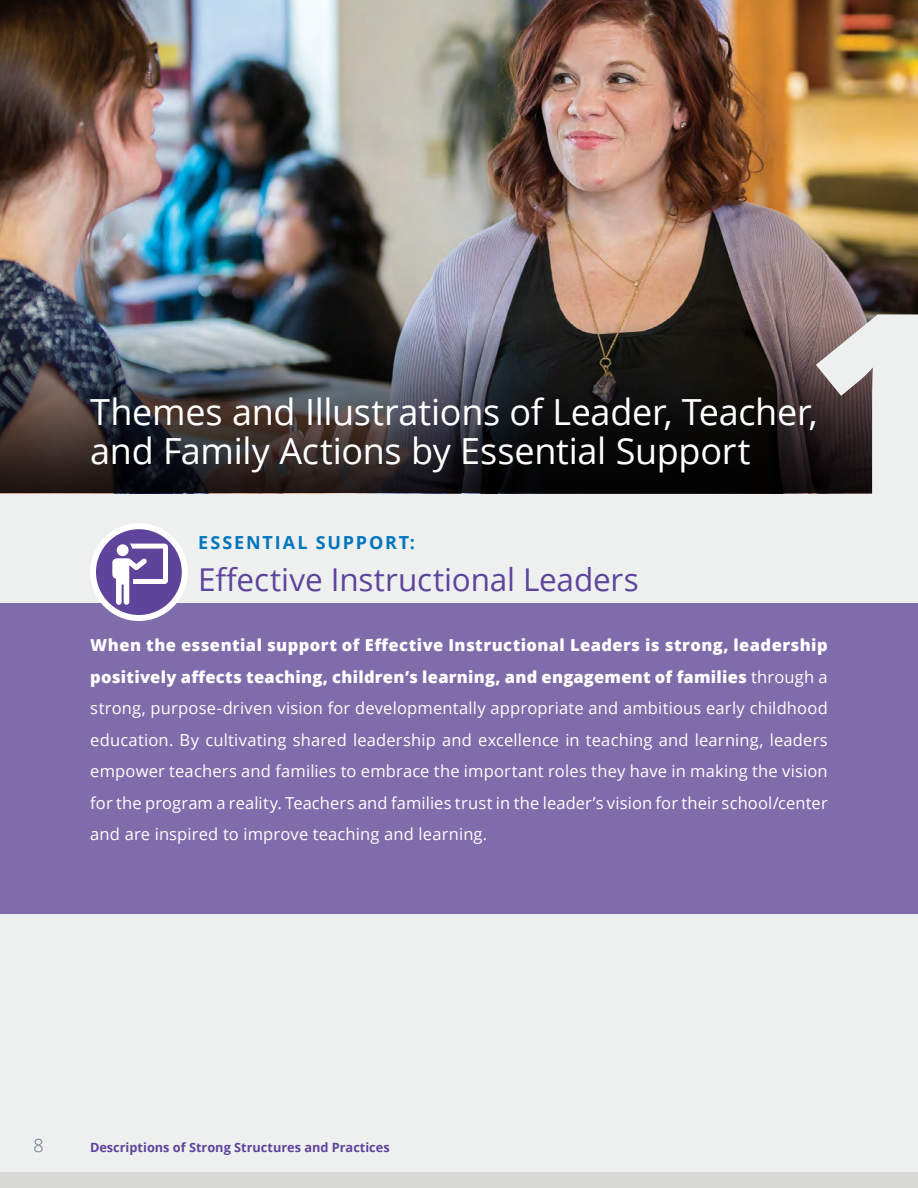
<style>
.page{position:relative;width:918px;height:1188px;background:#fff}
.page>*{position:absolute;margin:0;border:0;box-sizing:border-box;transform-origin:0 0}
.Ounce_Table_text_ind{font:800 252px "Open Sans";color:#eef0ef}
.Side_Bar_Head_Open_S{font:36px/39px "Open Sans";letter-spacing:-.01em;color:#fff}
.Esstential_Support_H{font:31.5px "Open Sans";letter-spacing:-.005em;color:#5e449b}
.Side_Bar_C_Head__Ess{font:700 18px "Open Sans";letter-spacing:.105em;color:#0076be}
.t1{font:300 18px "Open Sans";color:#65717f}
.Essential_Support_Op{font:16.5px/31.5px "Open Sans";letter-spacing:.01em;color:#fff;text-align:justify}
.t2{font:700 12.75px "Open Sans";color:#5e449b}
.s1{font-weight:800}
</style>
<div class="page">
<div style="left:0;top:491px;width:918px;height:686px;background:#eef0ef"></div>
<div style="left:0;top:1173px;width:918px;height:15px;background:#d8d9d7"></div>
<div style="left:0;top:603px;width:918px;height:311px;background:#7f6cab"></div>
<img style="left:0;top:0;width:918px;height:320px">
<img style="left:0;top:320px;width:918px;height:173px">
<svg style="left:93px;top:526px;width:92px;height:92px;background:#7b66ad"></svg>
<div style="left:90px;top:523px;width:98px;height:98px;border:6px solid #fff;border-radius:50%"></div>
<svg style="left:112px;top:544px;width:56px;height:61px;background:#9d8dc2"></svg>
<p class="Ounce_Table_text_ind" style="left:806px;top:211px;width:149px">1</p>
<p class="Side_Bar_Head_Open_S" style="left:90px;top:391px;width:729px">Themes and Illustrations of Leader, Teacher, and Family Actions by Essential Support</p>
<p class="Side_Bar_C_Head__Ess" style="left:198px;top:530px;width:218px">ESSENTIAL SUPPORT:</p>
<p class="Esstential_Support_H" style="left:198px;top:558px;width:442px">Effective Instructional Leaders</p>
<p class="Essential_Support_Op" style="left:90px;top:629px;width:739px"><span class="s1">When the essential support of Effective Instructional Leaders is strong, leadership positively affects teaching, children’s learning, and engagement of families</span> through a strong, purpose-driven vision for developmentally appropriate and ambitious early childhood education. By cultivating shared leadership and excellence in teaching and learning, leaders empower teachers and families to embrace the important roles they have in making the vision for the program a reality. Teachers and families trust in the leader’s vision for their school/center and are inspired to improve teaching and learning.</p>
<p class="t1" style="left:34px;top:1133px;width:12px">8</p>
<p class="t2" style="left:90px;top:1138px;width:301px">Descriptions of Strong Structures and Practices</p>
</div>
